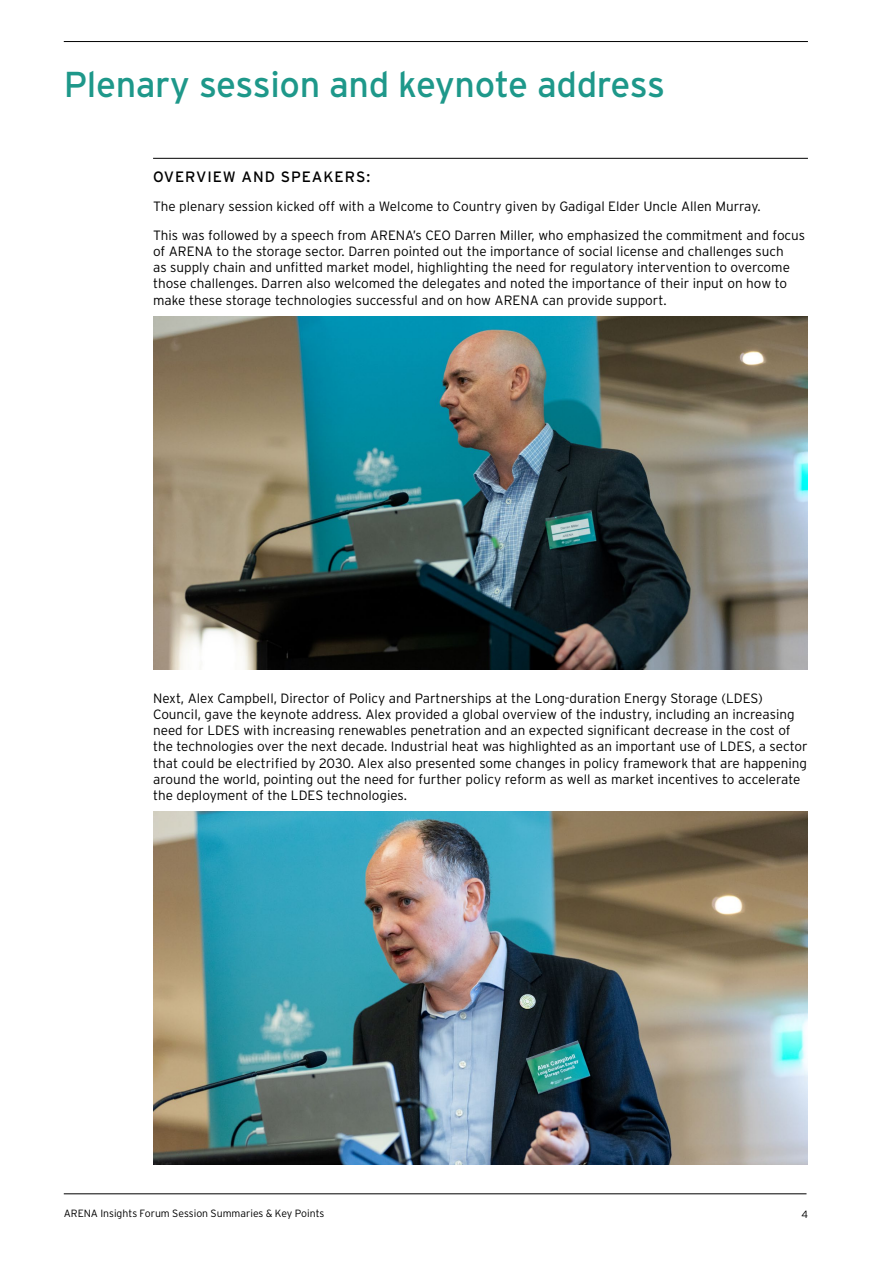
<style>
.page{position:relative;width:893px;height:1263px;background:#fff}
.page>*{position:absolute;margin:0;border:0;box-sizing:border-box;transform-origin:0 0}
.t1{font:36px "Interstate";letter-spacing:-.01em;color:#1e988a}
.t2{font:15px "Interstate";letter-spacing:.06em;color:#000}
.t3{font:300 13.5px/16.2px "Interstate";color:#000}
.t4{font:300 10.5px "Interstate";color:#000}
</style>
<div class="page">
<hr style="left:64px;top:1193px;width:742px;height:1px;background:#000">
<hr style="left:153px;top:158px;width:655px;height:1px;background:#000">
<hr style="left:64px;top:41px;width:744px;height:1px;background:#000">
<img style="left:153px;top:317px;width:655px;height:352px">
<img style="left:153px;top:812px;width:655px;height:353px">
<h1 class="t1" style="left:64px;top:64px;width:603px">Plenary session and keynote address</h1>
<p class="t2" style="left:153px;top:168px;width:219px">OVERVIEW AND SPEAKERS:</p>
<p class="t3" style="left:153px;top:191px;width:654px;line-height:29px">The plenary session kicked off with a Welcome to Country given by Gadigal Elder Uncle Allen Murray.<br>This was followed by a speech from ARENA’s CEO Darren Miller, who emphasized the commitment and focus</p>
<p class="t3" style="left:153px;top:243px;width:638px">of ARENA to the storage sector. Darren pointed out the importance of social license and challenges such as supply chain and unfitted market model, highlighting the need for regulatory intervention to overcome those challenges. Darren also welcomed the delegates and noted the importance of their input on how to make these storage technologies successful and on how ARENA can provide support.</p>
<p class="t3" style="left:153px;top:690px;width:656px">Next, Alex Campbell, Director of Policy and Partnerships at the Long-duration Energy Storage (LDES)<br>Council, gave the keynote address. Alex provided a global overview of the industry, including an increasing need for LDES with increasing renewables penetration and an expected significant decrease in the cost of the technologies over the next decade. Industrial heat was highlighted as an important use of LDES, a sector that could be electrified by 2030. Alex also presented some changes in policy framework that are happening around the world, pointing out the need for further policy reform as well as market incentives to accelerate the deployment of the LDES technologies.</p>
<p class="t4" style="left:64px;top:1207px;width:262px">ARENA Insights Forum Session Summaries &amp; Key Points</p>
<p class="t4" style="left:801px;top:1208px;width:8px">4</p>
</div>
